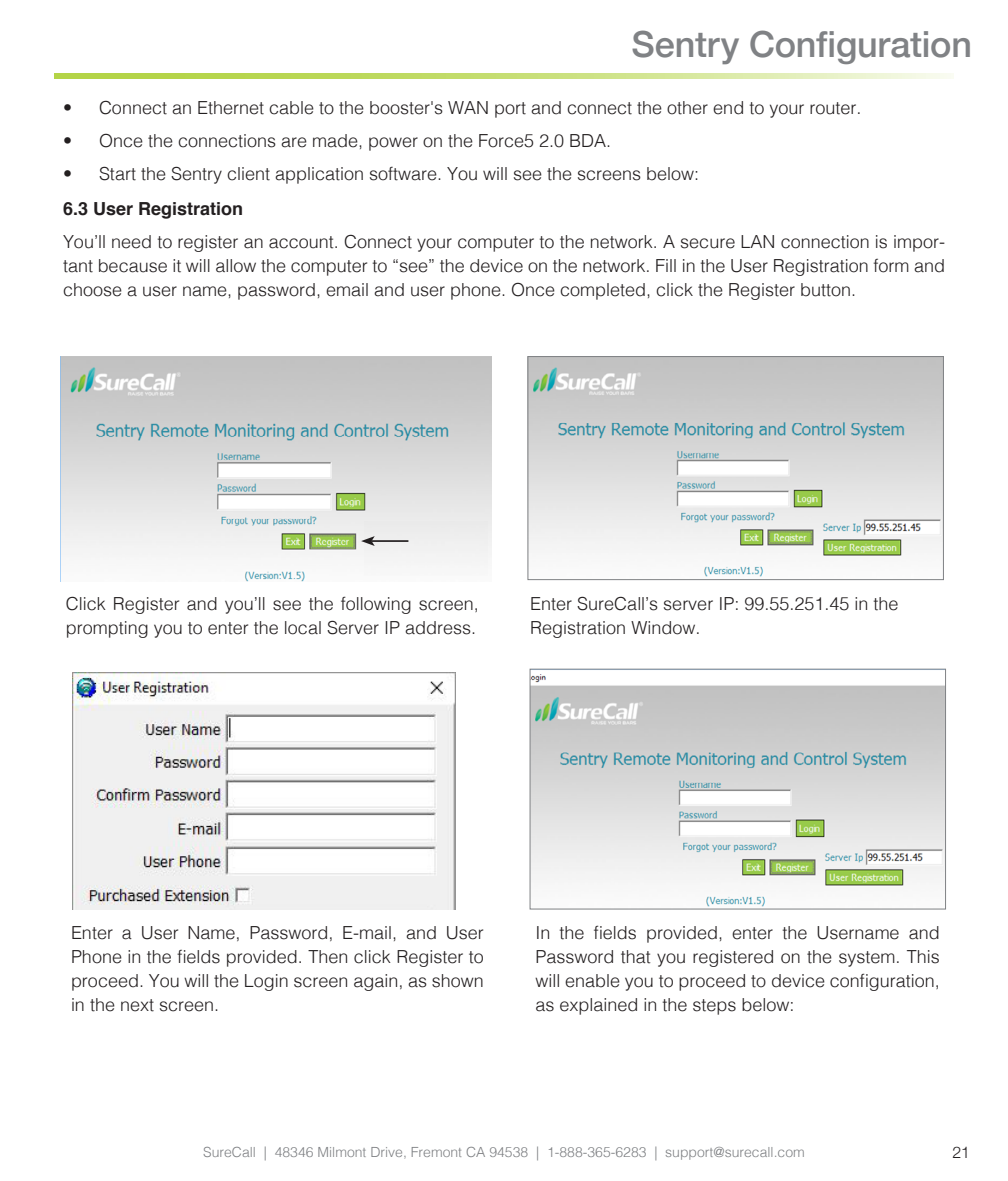
<style>
.page{position:relative;width:1008px;height:1181px;background:#fff}
.page>*{position:absolute;margin:0;border:0;box-sizing:border-box;transform-origin:0 0}
.t1{font:500 36px "Helvetica Neue";letter-spacing:-.005em;color:#808285}
.Body{font:300 18px/24px "Helvetica";color:#231f20;text-align:justify}
.subchapter_heading{font:700 18px "Helvetica";color:#231f20}
.t2{font:300 16px "Helvetica Neue";color:#231f20}
.t3{font:300 14px "Helvetica";color:#7e8083}
</style>
<div class="page">
<svg style="left:54px;top:74px;width:900px;height:5px;background:#cbe181"></svg>
<img style="left:532px;top:674px;width:412px;height:233px">
<div style="left:530px;top:669px;width:416px;height:240px;border:1px solid #808285"></div>
<img style="left:73px;top:673px;width:383px;height:237px">
<img style="left:530px;top:358px;width:412px;height:219px">
<div style="left:528px;top:356px;width:416px;height:224px;border:1px solid #808285"></div>
<img style="left:61px;top:356px;width:431px;height:225px">
<div style="left:364px;top:522px;width:123px;height:54px;background:#f1f1f1"></div>
<hr style="left:372px;top:540px;width:36px;height:2px;background:#231f20">
<svg style="left:361px;top:536px;width:14px;height:10px"></svg>
<h1 class="t1" style="left:632px;top:15px;width:342px">Sentry Configuration</h1>
<p class="Body" style="left:63px;top:94px;width:800px">• Connect an Ethernet cable to the booster's WAN port and connect the other end to your router.</p>
<p class="Body" style="left:63px;top:127px;width:550px">• Once the connections are made, power on the Force5 2.0 BDA.</p>
<p class="Body" style="left:63px;top:160px;width:638px">• Start the Sentry client application software. You will see the screens below:</p>
<p class="subchapter_heading" style="left:63px;top:194px;width:182px">6.3 User Registration</p>
<p class="Body" style="left:63px;top:228px;width:884px">You’ll need to register an account. Connect your computer to the network. A secure LAN connection is impor&shy;tant because it will allow the computer to “see” the device on the network. Fill in the User Registration form and choose a user name, password, email and user phone. Once completed, click the Register button.</p>
<p class="Body" style="left:66px;top:590px;width:414px">Click Register and you’ll see the following screen, prompting you to enter the local Server IP address.</p>
<p class="Body" style="left:530px;top:590px;width:370px">Enter SureCall’s server IP: 99.55.251.45 in the<br>Registration Window.</p>
<p class="Body" style="left:71px;top:919px;width:414px">Enter a User Name, Password, E-mail, and User Phone in the fields provided. Then click Register to proceed. You will the Login screen again, as shown in the next screen.</p>
<p class="Body" style="left:535px;top:919px;width:406px">In the fields provided, enter the Username and Password that you registered on the system. This will enable you to proceed to device configuration, as explained in the steps below:</p>
<p class="t3" style="left:203px;top:1140px;width:603px">SureCall | 48346 Milmont Drive, Fremont CA 94538 | 1-888-365-6283 | support@surecall.com</p>
<p class="t2" style="left:953px;top:1140px;width:19px">21</p>
</div>
